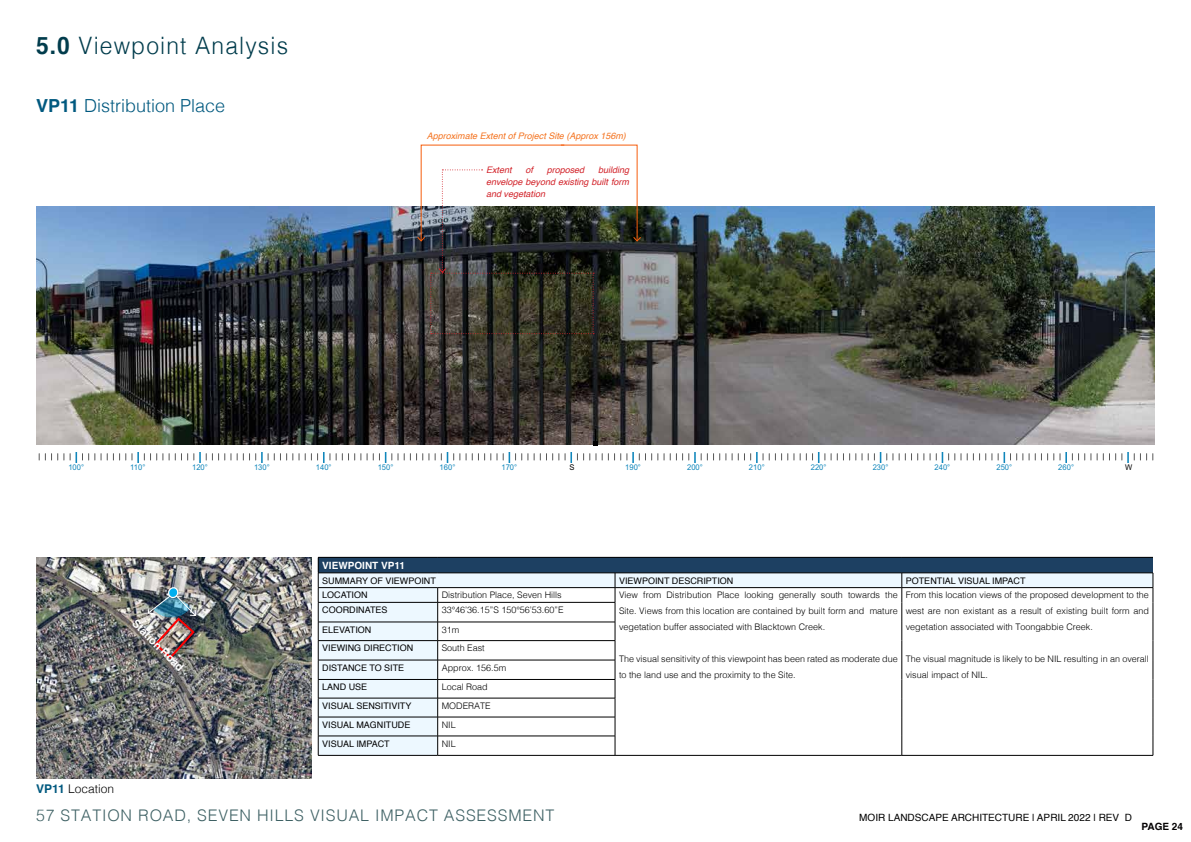
<style>
.page{position:relative;width:1191px;height:842px;background:#fff}
.page>*{position:absolute;margin:0;border:0;box-sizing:border-box;transform-origin:0 0}
.t1{font:300 24px "Helvetica";letter-spacing:.05em;color:#013c4c;scale:.95 1}
.t2{font:300 18px "Helvetica";color:#00597f}
.t3{font:300 16px "Helvetica";letter-spacing:.05em;color:#002f33}
.t4{font:300 12px "Helvetica";color:#000}
.t5{font:700 11px "Helvetica";color:#fff}
.t6{font:10px "Helvetica";color:#000101}
.t7{font:700 10px "Helvetica";color:#fff}
.t8{font:700 10px "Helvetica";color:#050304}
.t9{font:300 9px/16px "Helvetica";color:#000;text-align:justify}
.t10{font:9px "Helvetica";color:#000}
.t11{font:italic 9px/12px "Helvetica";color:#d2232a;text-align:justify}
.t12{font:italic 9px "Helvetica";color:#f47421}
.t13{font:7.9px "Arial";color:#1086bb}
.t14{font:7.9px "Arial";color:#000}
.s1{font-weight:700}
.s2{font-weight:700;color:#00597f}
</style>
<div class="page">
<img style="left:36px;top:207px;width:1118px;height:238px">
<div style="left:318px;top:557px;width:835px;height:16px;background:#1d4062"></div>
<svg style="left:438px;top:574px;width:714px;height:86px"></svg>
<hr style="left:438px;top:557px;width:177px;height:1px;background:#000">
<hr style="left:615px;top:557px;width:286px;height:1px;background:#000">
<hr style="left:901px;top:557px;width:252px;height:1px;background:#000">
<hr style="left:438px;top:573px;width:177px;height:1px;background:#000">
<hr style="left:615px;top:573px;width:286px;height:1px;background:#000">
<hr style="left:901px;top:573px;width:252px;height:1px;background:#000">
<hr style="left:438px;top:587px;width:177px;height:1px;background:#000">
<hr style="left:615px;top:587px;width:286px;height:1px;background:#000">
<hr style="left:901px;top:587px;width:252px;height:1px;background:#000">
<svg style="left:901px;top:573px;width:1px;height:182px"></svg>
<svg style="left:1152px;top:573px;width:1px;height:182px"></svg>
<hr style="left:615px;top:755px;width:286px;height:1px;background:#000">
<hr style="left:901px;top:755px;width:252px;height:1px;background:#000">
<hr style="left:438px;top:602px;width:177px;height:1px;background:#000">
<hr style="left:438px;top:622px;width:177px;height:1px;background:#000">
<hr style="left:438px;top:640px;width:177px;height:1px;background:#000">
<hr style="left:438px;top:660px;width:177px;height:1px;background:#000">
<hr style="left:438px;top:679px;width:177px;height:1px;background:#000">
<hr style="left:438px;top:698px;width:177px;height:1px;background:#000">
<hr style="left:438px;top:717px;width:177px;height:1px;background:#000">
<hr style="left:438px;top:736px;width:177px;height:1px;background:#000">
<svg style="left:318px;top:557px;width:120px;height:198px;background:#cad5de"></svg>
<svg style="left:615px;top:573px;width:1px;height:182px"></svg>
<hr style="left:318px;top:755px;width:120px;height:1px;background:#000">
<hr style="left:438px;top:755px;width:177px;height:1px;background:#000">
<img style="left:36px;top:557px;width:275px;height:221px">
<img style="left:147px;top:585px;width:50px;height:75px">
<svg style="left:593px;top:429px;width:4px;height:16px"></svg>
<svg style="left:39px;top:454px;width:19px;height:6px"></svg>
<svg style="left:64px;top:452px;width:31px;height:11px"></svg>
<svg style="left:101px;top:454px;width:25px;height:6px"></svg>
<svg style="left:132px;top:452px;width:31px;height:11px"></svg>
<svg style="left:169px;top:452px;width:62px;height:11px"></svg>
<svg style="left:237px;top:452px;width:56px;height:11px"></svg>
<svg style="left:299px;top:452px;width:31px;height:11px"></svg>
<svg style="left:336px;top:454px;width:25px;height:6px"></svg>
<svg style="left:367px;top:452px;width:31px;height:11px"></svg>
<svg style="left:404px;top:454px;width:25px;height:6px"></svg>
<svg style="left:435px;top:452px;width:25px;height:11px"></svg>
<svg style="left:466px;top:454px;width:31px;height:6px"></svg>
<svg style="left:503px;top:452px;width:25px;height:11px"></svg>
<svg style="left:534px;top:452px;width:62px;height:11px"></svg>
<svg style="left:602px;top:452px;width:62px;height:11px"></svg>
<svg style="left:670px;top:452px;width:62px;height:11px"></svg>
<svg style="left:738px;top:452px;width:25px;height:11px"></svg>
<svg style="left:769px;top:454px;width:31px;height:6px"></svg>
<svg style="left:806px;top:452px;width:25px;height:11px"></svg>
<svg style="left:837px;top:454px;width:31px;height:6px"></svg>
<svg style="left:874px;top:452px;width:25px;height:11px"></svg>
<svg style="left:905px;top:454px;width:25px;height:6px"></svg>
<svg style="left:936px;top:452px;width:31px;height:11px"></svg>
<svg style="left:973px;top:452px;width:62px;height:11px"></svg>
<svg style="left:1041px;top:452px;width:56px;height:11px"></svg>
<svg style="left:1103px;top:452px;width:31px;height:11px"></svg>
<svg style="left:1140px;top:454px;width:13px;height:6px"></svg>
<img style="left:416px;top:144px;width:225px;height:190px">
<h1 class="t1" style="left:36px;top:25px;width:267px"><span class="s1">5.0</span> Viewpoint Analysis</h1>
<h2 class="t2" style="left:36px;top:90px;width:191px"><span class="s1">VP11</span> Distribution Place</h2>
<p class="t12" style="left:427px;top:129px;width:201px">Approximate Extent of Project Site (Approx 156m)</p>
<p class="t11" style="left:486px;top:164px;width:27px">Extent</p>
<p class="t11" style="left:525px;top:164px;width:9px">of</p>
<p class="t11" style="left:546px;top:164px;width:39px">proposed</p>
<p class="t11" style="left:486px;top:164px;width:145px;text-indent:112px">building envelope beyond existing built form and vegetation</p>
<p class="t13" style="left:68px;top:463px;width:17px">100°</p>
<p class="t13" style="left:130px;top:463px;width:17px">110°</p>
<p class="t13" style="left:192px;top:463px;width:17px">120°</p>
<p class="t13" style="left:254px;top:463px;width:17px">130°</p>
<p class="t13" style="left:316px;top:463px;width:17px">140°</p>
<p class="t13" style="left:378px;top:463px;width:17px">150°</p>
<p class="t13" style="left:439px;top:463px;width:17px">160°</p>
<p class="t13" style="left:501px;top:463px;width:17px">170°</p>
<p class="t14" style="left:569px;top:463px;width:7px">S</p>
<p class="t13" style="left:625px;top:463px;width:17px">190°</p>
<p class="t13" style="left:687px;top:463px;width:17px">200°</p>
<p class="t13" style="left:749px;top:463px;width:17px">210°</p>
<p class="t13" style="left:811px;top:463px;width:17px">220°</p>
<p class="t13" style="left:872px;top:463px;width:17px">230°</p>
<p class="t13" style="left:934px;top:463px;width:17px">240°</p>
<p class="t13" style="left:996px;top:463px;width:17px">250°</p>
<p class="t13" style="left:1058px;top:463px;width:17px">260°</p>
<p class="t14" style="left:1125px;top:463px;width:9px">W</p>
<p class="t5" style="left:140px;top:615px;width:69px;rotate:45deg">Station Road</p>
<h3 class="t4" style="left:36px;top:779px;width:80px"><span class="s2">VP11</span> Location</h3>
<p class="t7" style="left:322px;top:557px;width:84px">VIEWPOINT VP11</p>
<p class="t10" style="left:322px;top:573px;width:115px">SUMMARY OF VIEWPOINT</p>
<p class="t10" style="left:619px;top:573px;width:116px">VIEWPOINT DESCRIPTION</p>
<p class="t10" style="left:905px;top:573px;width:121px">POTENTIAL VISUAL IMPACT</p>
<p class="t10" style="left:322px;top:588px;width:47px">LOCATION</p>
<p class="t9" style="left:442px;top:586px;width:122px">Distribution Place, Seven Hills</p>
<p class="t9" style="left:619px;top:586px;width:280px">View from Distribution Place looking generally south towards the Site. Views from this location are contained by built form and mature vegetation buffer associated with Blacktown Creek.</p>
<p class="t9" style="left:619px;top:650px;width:280px">The visual sensitivity of this viewpoint has been rated as moderate due to the land use and the proximity to the Site.</p>
<p class="t9" style="left:905px;top:586px;width:245px">From this location views of the proposed development to the west are non existant as a result of existing built form and vegetation associated with Toongabbie Creek.</p>
<p class="t9" style="left:905px;top:650px;width:245px">The visual magnitude is likely to be NIL resulting in an overall visual impact of NIL.</p>
<p class="t10" style="left:322px;top:603px;width:67px">COORDINATES</p>
<p class="t9" style="left:442px;top:601px;width:123px">33°46’36.15”S 150°56’53.60”E</p>
<p class="t10" style="left:322px;top:623px;width:51px">ELEVATION</p>
<p class="t9" style="left:442px;top:621px;width:19px">31m</p>
<p class="t10" style="left:322px;top:641px;width:92px">VIEWING DIRECTION</p>
<p class="t9" style="left:442px;top:639px;width:45px">South East</p>
<p class="t10" style="left:322px;top:661px;width:84px">DISTANCE TO SITE</p>
<p class="t9" style="left:442px;top:659px;width:66px">Approx. 156.5m</p>
<p class="t10" style="left:322px;top:680px;width:47px">LAND USE</p>
<p class="t9" style="left:442px;top:678px;width:48px">Local Road</p>
<p class="t10" style="left:322px;top:699px;width:91px">VISUAL SENSITIVITY</p>
<p class="t9" style="left:442px;top:697px;width:51px">MODERATE</p>
<p class="t10" style="left:322px;top:718px;width:90px">VISUAL MAGNITUDE</p>
<p class="t9" style="left:442px;top:716px;width:16px">NIL</p>
<p class="t10" style="left:322px;top:737px;width:69px">VISUAL IMPACT</p>
<p class="t9" style="left:442px;top:735px;width:16px">NIL</p>
<h3 class="t3" style="left:36px;top:802px;width:520px">57 STATION ROAD, SEVEN HILLS VISUAL IMPACT ASSESSMENT</h3>
<p class="t6" style="left:859px;top:810px;width:274px">MOIR LANDSCAPE ARCHITECTURE | APRIL 2022 | REV D</p>
<p class="t8" style="left:1141px;top:819px;width:43px">PAGE 24</p>
</div>
